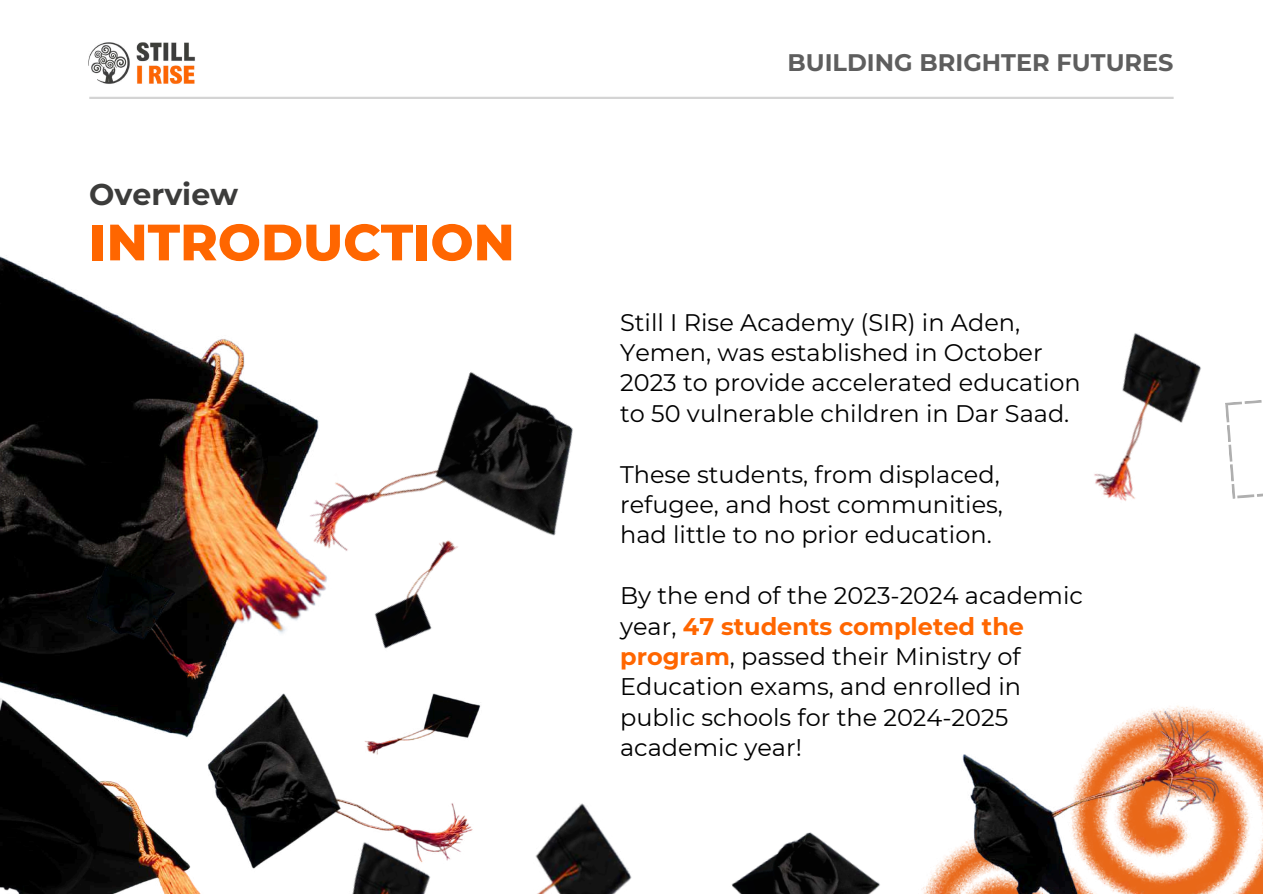
<style>
.page{position:relative;width:1263px;height:894px;background:#fff}
.page>*{position:absolute;margin:0;border:0;box-sizing:border-box;transform-origin:0 0}
.t1{font:800 51px "Montserrat";color:#f60}
.t2{font:700 30px "Montserrat";color:#3c3c3b}
.t3{font:24px/30.3px "Montserrat";color:#000}
.t4{font:700 24px "Montserrat";color:#5e5e5e}
.s1{font-weight:700;color:#f60}
</style>
<div class="page">
<img style="left:88px;top:42px;width:107px;height:42px">
<hr style="left:89px;top:97px;width:1085px;height:2px;background:#5e5e5e">
<img style="left:921px;top:719px;width:342px;height:174px">
<img style="left:0;top:256px;width:270px;height:376px">
<img style="left:0;top:632px;width:481px;height:261px">
<img style="left:270px;top:372px;width:303px;height:299px">
<img style="left:431px;top:751px;width:201px;height:142px">
<img style="left:59px;top:511px;width:169px;height:193px">
<img style="left:731px;top:832px;width:149px;height:61px">
<img style="left:267px;top:796px;width:218px;height:97px">
<img style="left:934px;top:705px;width:304px;height:188px">
<img style="left:1094px;top:333px;width:146px;height:168px">
<svg style="left:1225px;top:395px;width:38px;height:103px"></svg>
<p class="t2" style="left:89px;top:176px;width:151px">Overview</p>
<h1 class="t1" style="left:89px;top:211px;width:427px">INTRODUCTION</h1>
<p class="t4" style="left:787px;top:48px;width:388px">BUILDING BRIGHTER FUTURES</p>
<p class="t3" style="left:620px;top:307px;width:462px">Still I Rise Academy (SIR) in Aden, Yemen, was established in October 2023 to provide accelerated education to 50 vulnerable children in Dar Saad.</p>
<p class="t3" style="left:620px;top:458px;width:384px">These students, from displaced, refugee, and host communities, had little to no prior education.</p>
<p class="t3" style="left:620px;top:580px;width:464px">By the end of the 2023-2024 academic year, <span class="s1">47 students completed the program</span>, passed their Ministry of<br>Education exams, and enrolled in public schools for the 2024-2025 academic year!</p>
</div>
